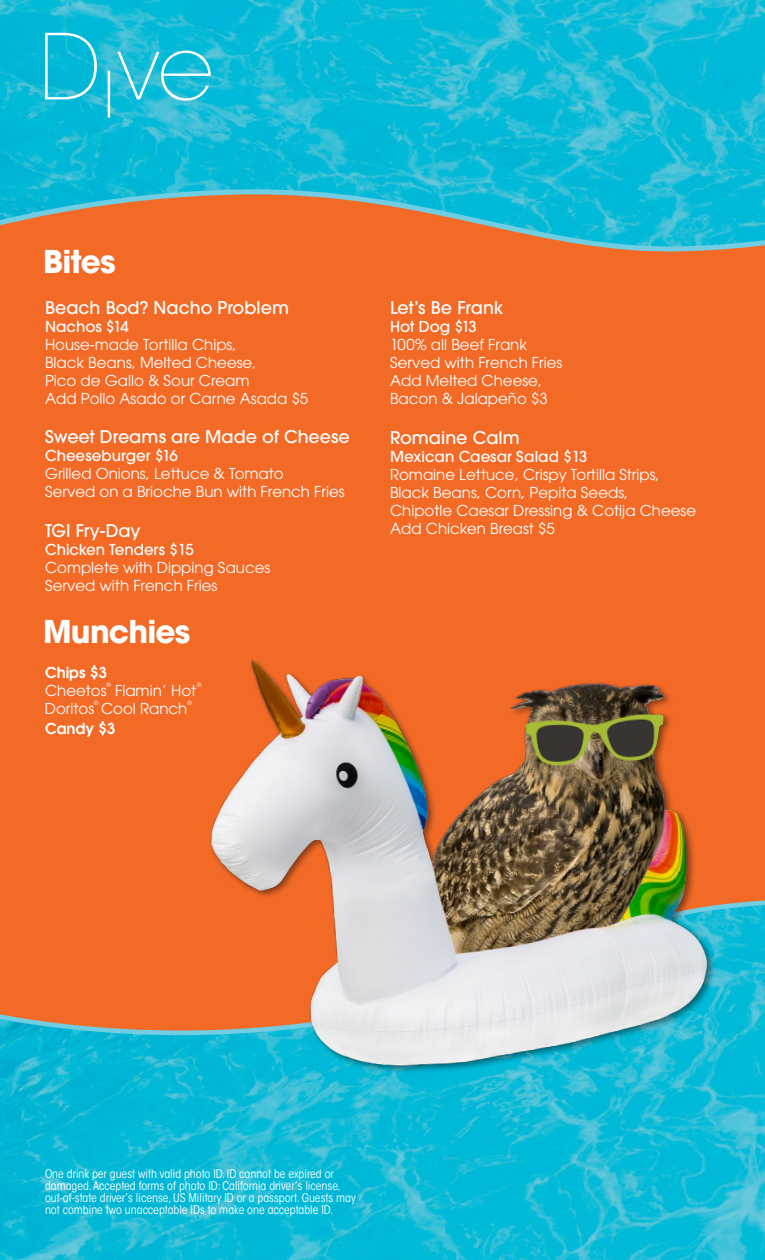
<style>
.page{position:relative;width:765px;height:1260px;background:#f36a27}
.page>*{position:absolute;margin:0;border:0;box-sizing:border-box;transform-origin:0 0}
.t1{font:700 31.25px "ITC Avant Garde Pro";letter-spacing:-.025em;color:#fff}
.t2{font:500 17.5px "ITC Avant Garde Pro";color:#fff}
.t3{font:15px/18px "ITC Avant Garde Pro";color:#fff}
.t4{font:500 15px "ITC Avant Garde Pro";color:#fff}
.t5{font:600 15px "ITC Avant Garde Pro";color:#fff}
.t6{font:condensed 12px/12px "ITC Avant Garde Std";color:#fff}
.t7{font:5.88px "ITC Avant Garde Pro";color:#fff}
</style>
<div class="page">
<img style="left:0;top:1042px;width:765px;height:218px">
<svg style="left:0;top:900px;width:765px;height:142px"></svg>
<img style="left:199px;top:659px;width:532px;height:435px">
<img style="left:0;top:0;width:765px;height:98px">
<svg style="left:0;top:98px;width:765px;height:154px"></svg>
<svg style="left:45px;top:33px;width:166px;height:84px;background:#2cc1da"></svg>
<h1 class="t1" style="left:43px;top:241px;width:74px">Bites</h1>
<p class="t2" style="left:45px;top:296px;width:246px">Beach Bod? Nacho Problem</p>
<p class="t4" style="left:45px;top:317px;width:85px">Nachos $14</p>
<p class="t3" style="left:45px;top:335px;width:265px">House-made Tortilla Chips,<br>Black Beans, Melted Cheese,<br>Pico de Gallo &amp; Sour Cream<br>Add Pollo Asado or Carne Asada $5</p>
<p class="t2" style="left:45px;top:425px;width:306px">Sweet Dreams are Made of Cheese</p>
<p class="t4" style="left:45px;top:446px;width:134px">Cheeseburger $16</p>
<p class="t3" style="left:45px;top:464px;width:301px">Grilled Onions, Lettuce &amp; Tomato<br>Served on a Brioche Bun with French Fries</p>
<p class="t2" style="left:45px;top:520px;width:97px">TGI Fry-Day</p>
<p class="t4" style="left:45px;top:540px;width:150px">Chicken Tenders $15</p>
<p class="t3" style="left:45px;top:559px;width:227px">Complete with Dipping Sauces<br>Served with French Fries</p>
<h1 class="t1" style="left:43px;top:611px;width:149px">Munchies</h1>
<p class="t5" style="left:45px;top:662px;width:63px">Chips $3</p>
<p class="t3" style="left:45px;top:681px;width:63px">Cheetos</p>
<p class="t7" style="left:107px;top:682px;width:6px">®</p>
<p class="t3" style="left:115px;top:681px;width:83px">Flamin’ Hot</p>
<p class="t7" style="left:197px;top:682px;width:6px">®</p>
<p class="t3" style="left:45px;top:699px;width:51px">Doritos</p>
<p class="t7" style="left:94px;top:700px;width:6px">®</p>
<p class="t3" style="left:101px;top:699px;width:88px">Cool Ranch</p>
<p class="t7" style="left:187px;top:700px;width:6px">®</p>
<p class="t5" style="left:45px;top:718px;width:72px">Candy $3</p>
<p class="t2" style="left:390px;top:296px;width:115px">Let’s Be Frank</p>
<p class="t4" style="left:390px;top:317px;width:88px">Hot Dog $13</p>
<p class="t3" style="left:390px;top:335px;width:174px">100% all Beef Frank<br>Served with French Fries<br>Add Melted Cheese,<br>Bacon &amp; Jalapeño $3</p>
<p class="t2" style="left:390px;top:427px;width:131px">Romaine Calm</p>
<p class="t4" style="left:390px;top:447px;width:199px">Mexican Caesar Salad $13</p>
<p class="t3" style="left:390px;top:466px;width:308px">Romaine Lettuce, Crispy Tortilla Strips, Black Beans, Corn, Pepita Seeds,<br>Chipotle Caesar Dressing &amp; Cotija Cheese Add Chicken Breast $5</p>
<p class="t6" style="left:45px;top:1168px;width:312px">One drink per guest with valid photo ID. ID cannot be expired or damaged. Accepted forms of photo ID: California driver’s license, out-of-state driver’s license, US Military ID or a passport. Guests may not combine two unacceptable IDs to make one acceptable ID.</p>
</div>
